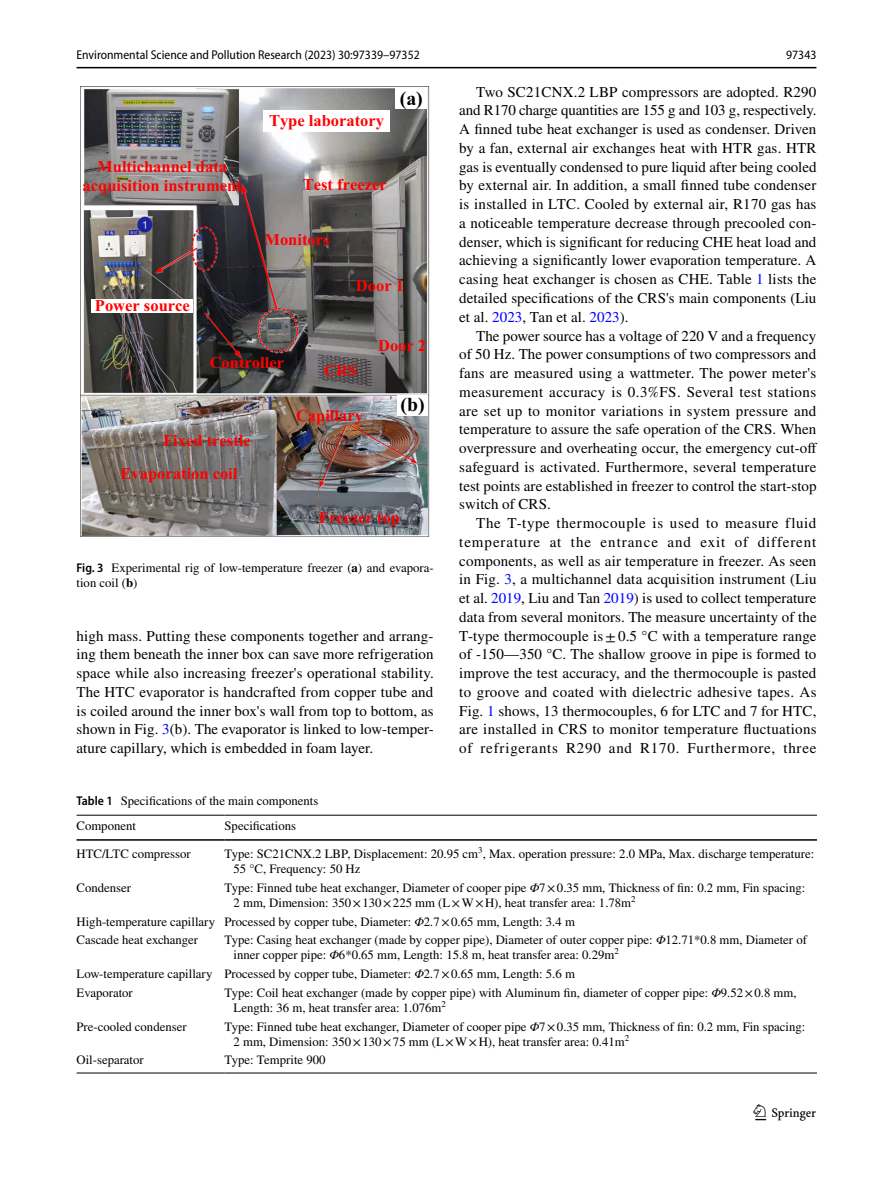
<style>
.page{position:relative;width:893px;height:1187px;background:#fff}
.page>*{position:absolute;margin:0;border:0;box-sizing:border-box;transform-origin:0 0}
.t1{font:22.5px "Springnew Regular 3";color:#000}
.t2{font:700 19.8px "Times New Roman";color:#000}
.t3{font:700 16.5px/19.8px "Times New Roman";color:#f00;text-align:center}
.t4{font:15px/18.8px "STIX";letter-spacing:.005em;color:#000;text-align:justify}
.t5{font:12.75px/15px "STIX";color:#000}
.t6{font:semi-condensed 12.75px "Myriad Pro";color:#000}
.s1{font-family:"Myriad Pro";font-weight:600;font-stretch:semi-condensed}
.s2{font-weight:700}
.s3{color:#00f}
.s4{font-style:italic}
</style>
<div class="page">
<hr style="left:77px;top:67px;width:739px;height:1px;background:#000">
<img style="left:80px;top:87px;width:350px;height:449px">
<div style="left:264px;top:110px;width:126px;height:22px;background:#fff"></div>
<div style="left:92px;top:299px;width:101px;height:14px;background:#fff"></div>
<svg style="left:155px;top:184px;width:143px;height:173px;background:#585254"></svg>
<img style="left:319px;top:425px;width:98px;height:63px">
<div style="left:395px;top:88px;width:32px;height:21px;background:#fff"></div>
<div style="left:397px;top:395px;width:31px;height:20px;background:#fff"></div>
<hr style="left:77px;top:814px;width:148px;height:1px;background:#000">
<hr style="left:77px;top:839px;width:148px;height:1px;background:#000">
<hr style="left:225px;top:814px;width:592px;height:1px;background:#000">
<hr style="left:225px;top:839px;width:592px;height:1px;background:#000">
<hr style="left:77px;top:1072px;width:148px;height:1px;background:#000">
<hr style="left:225px;top:1072px;width:592px;height:1px;background:#000">
<p class="t6" style="left:77px;top:48px;width:345px">Environmental Science and Pollution Research (2023) 30:97339–97352</p>
<p class="t6" style="left:786px;top:48px;width:32px">97343</p>
<p class="t3" style="left:83px;top:156px;width:161px">Multichannel data acquisition instrument</p>
<p class="t3" style="left:95px;top:295px;width:96px">Power source</p>
<p class="t3" style="left:269px;top:110px;width:117px">Type laboratory</p>
<h2 class="t2" style="left:400px;top:84px;width:25px">(a)</h2>
<p class="t3" style="left:303px;top:174px;width:85px">Test freezer</p>
<p class="t3" style="left:264px;top:229px;width:67px">Monitors</p>
<p class="t3" style="left:356px;top:275px;width:50px">Door 1</p>
<p class="t3" style="left:378px;top:335px;width:50px">Door 2</p>
<p class="t3" style="left:210px;top:352px;width:76px">Controller</p>
<p class="t3" style="left:163px;top:430px;width:89px">Fixed trestle</p>
<p class="t3" style="left:120px;top:463px;width:118px">Evaporation coil</p>
<p class="t3" style="left:324px;top:360px;width:35px">CRS</p>
<p class="t3" style="left:296px;top:405px;width:68px">Capillary</p>
<h2 class="t2" style="left:400px;top:390px;width:26px">(b)</h2>
<p class="t3" style="left:319px;top:507px;width:83px">Freezer top</p>
<p class="t5" style="left:77px;top:560px;width:359px"><span class="s1">Fig. 3</span> Experimental rig of low-temperature freezer (<span class="s2">a</span>) and evapora&shy;tion coil (<span class="s2">b</span>)</p>
<p class="t4" style="left:77px;top:627px;width:359px">high mass. Putting these components together and arrang&shy;ing them beneath the inner box can save more refrigeration space while also increasing freezer's operational stability.<br>The HTC evaporator is handcrafted from copper tube and is coiled around the inner box's wall from top to bottom, as shown in Fig. <span class="s3">3</span>(b). The evaporator is linked to low-temper&shy;ature capillary, which is embedded in foam layer.</p>
<p class="t5" style="left:77px;top:788px;width:243px;line-height:25.5px"><span class="s1">Table 1</span> Specifications of the main components<br>Component</p>
<p class="t5" style="left:225px;top:819px;width:73px">Specifications</p>
<p class="t4" style="left:459px;top:83px;width:359px;text-indent:17px">Two SC21CNX.2 LBP compressors are adopted. R290 and R170 charge quantities are 155 g and 103 g, respectively.<br>A finned tube heat exchanger is used as condenser. Driven by a fan, external air exchanges heat with HTR gas. HTR gas is eventually condensed to pure liquid after being cooled by external air. In addition, a small finned tube condenser is installed in LTC. Cooled by external air, R170 gas has a noticeable temperature decrease through precooled con&shy;denser, which is significant for reducing CHE heat load and achieving a significantly lower evaporation temperature. A casing heat exchanger is chosen as CHE. Table <span class="s3">1</span> lists the detailed specifications of the CRS's main components (Liu et al. <span class="s3">2023</span>, Tan et al. <span class="s3">2023</span>).</p>
<p class="t4" style="left:459px;top:327px;width:359px;text-indent:17px">The power source has a voltage of 220 V and a frequency of 50 Hz. The power consumptions of two compressors and fans are measured using a wattmeter. The power meter's measurement accuracy is 0.3%FS. Several test stations are set up to monitor variations in system pressure and temperature to assure the safe operation of the CRS. When overpressure and overheating occur, the emergency cut-off safeguard is activated. Furthermore, several temperature test points are established in freezer to control the start-stop switch of CRS.</p>
<p class="t4" style="left:459px;top:514px;width:359px;text-indent:17px">The T-type thermocouple is used to measure fluid temperature at the entrance and exit of different components, as well as air temperature in freezer. As seen in Fig. <span class="s3">3</span>, a multichannel data acquisition instrument (Liu et al. <span class="s3">2019</span>, Liu and Tan <span class="s3">2019</span>) is used to collect temperature data from several monitors. The measure uncertainty of the T-type thermocouple is±0.5 °C with a temperature range of -150—350 °C. The shallow groove in pipe is formed to improve the test accuracy, and the thermocouple is pasted to groove and coated with dielectric adhesive tapes. As Fig. <span class="s3">1</span> shows, 13 thermocouples, 6 for LTC and 7 for HTC, are installed in CRS to monitor temperature fluctuations of refrigerants R290 and R170. Furthermore, three</p>
<p class="t5" style="left:77px;top:847px;width:116px">HTC/LTC compressor</p>
<p class="t5" style="left:234px;top:847px;width:582px;text-indent:-9px">Type: SC21CNX.2 LBP, Displacement: 20.95 cm<sup>3</sup>, Max. operation pressure: 2.0 MPa, Max. discharge temperature:<br>55 °C, Frequency: 50 Hz</p>
<p class="t5" style="left:77px;top:881px;width:56px">Condenser</p>
<p class="t5" style="left:234px;top:881px;width:573px;text-indent:-9px">Type: Finned tube heat exchanger, Diameter of cooper pipe <span class="s4">Φ</span>7×0.35 mm, Thickness of fin: 0.2 mm, Fin spacing:<br>2 mm, Dimension: 350×130×225 mm (L×W×H), heat transfer area: 1.78m<sup>2</sup></p>
<p class="t5" style="left:77px;top:912px;width:500px;line-height:18.8px">High-temperature capillary Processed by copper tube, Diameter: <span class="s4">Φ</span>2<span class="s4">.</span>7×0.65 mm, Length: 3.4 m<br>Cascade heat exchanger</p>
<p class="t5" style="left:234px;top:933px;width:575px;text-indent:-9px">Type: Casing heat exchanger (made by copper pipe), Diameter of outer copper pipe: <span class="s4">Φ</span>12.71*0.8 mm, Diameter of inner copper pipe: <span class="s4">Φ</span>6*0.65 mm, Length: 15.8 m, heat transfer area: 0.29m<sup>2</sup></p>
<p class="t5" style="left:77px;top:965px;width:500px;line-height:18.8px">Low-temperature capillary Processed by copper tube, Diameter: <span class="s4">Φ</span>2<span class="s4">.</span>7×0.65 mm, Length: 5.6 m<br>Evaporator</p>
<p class="t5" style="left:234px;top:985px;width:565px;text-indent:-9px">Type: Coil heat exchanger (made by copper pipe) with Aluminum fin, diameter of copper pipe: <span class="s4">Φ</span>9.52×0.8 mm,<br>Length: 36 m, heat transfer area: 1.076m<sup>2</sup></p>
<p class="t5" style="left:77px;top:1019px;width:112px">Pre-cooled condenser</p>
<p class="t5" style="left:234px;top:1019px;width:573px;text-indent:-9px">Type: Finned tube heat exchanger, Diameter of cooper pipe <span class="s4">Φ</span>7×0.35 mm, Thickness of fin: 0.2 mm, Fin spacing:<br>2 mm, Dimension: 350×130×75 mm (L×W×H), heat transfer area: 0.41m<sup>2</sup></p>
<p class="t5" style="left:77px;top:1053px;width:69px">Oil-separator</p>
<p class="t5" style="left:225px;top:1053px;width:103px">Type: Temprite 900</p>
<h1 class="t1" style="left:755px;top:1104px;width:62px">1 3</h1>
</div>
